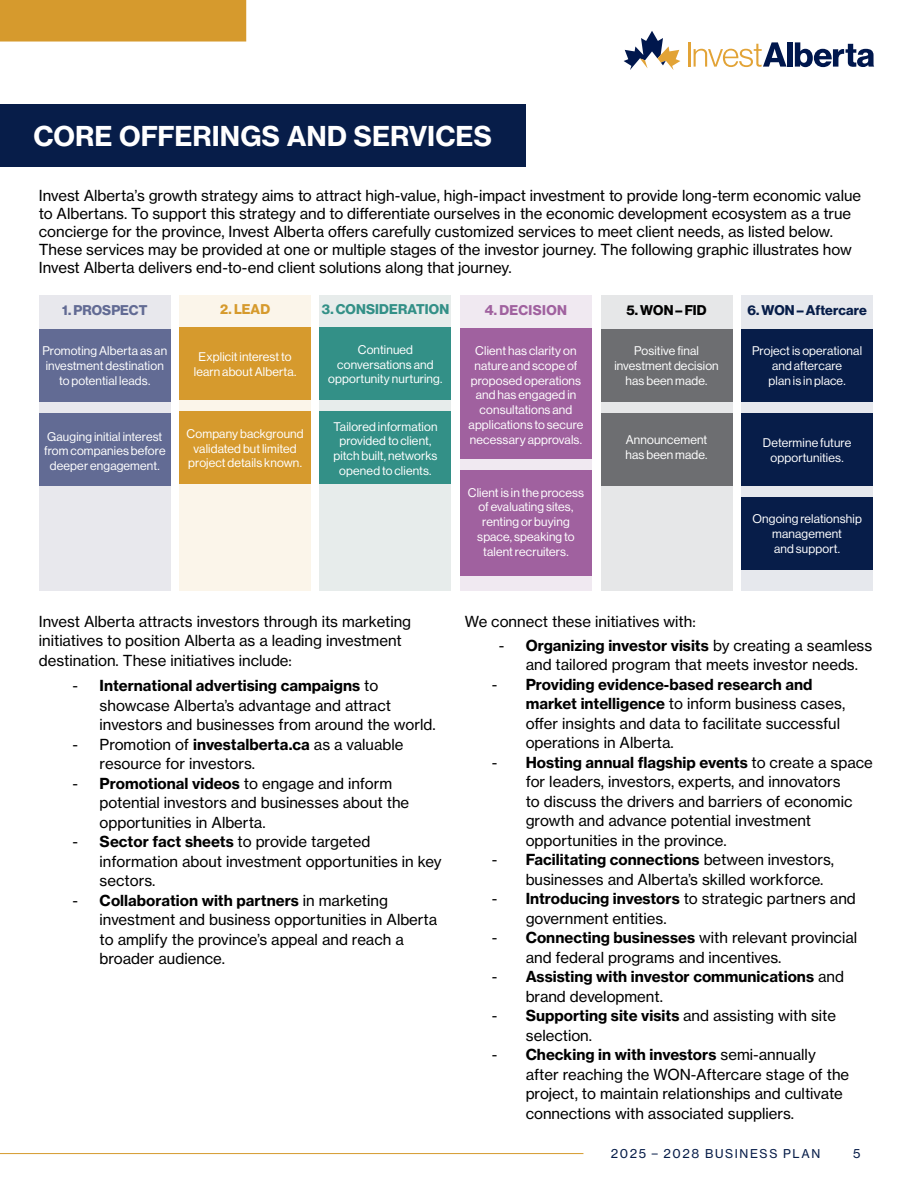
<style>
.page{position:relative;width:918px;height:1188px;background:#fff}
.page>*{position:absolute;margin:0;border:0;box-sizing:border-box;transform-origin:0 0}
.t1{font:27px "N Haas Grotesk TX Pro 75 Bd";color:#fff}
.t2{font:15px/19.5px "N Haas Grotesk TX Pro 55 Rg";color:#000}
.t3{font:15px "N Haas Grotesk TX Pro 75 Bd";color:#000}
.t4{font:13.8px "N Haas Grotesk DS Pro 75 Bd";letter-spacing:.015em;color:#339087}
.t5{font:13.8px "N Haas Grotesk DS Pro 75 Bd";letter-spacing:.005em;color:#071d49}
.t6{font:13.8px "N Haas Grotesk DS Pro 75 Bd";letter-spacing:.03em;color:#a0619f}
.t7{font:13.8px "N Haas Grotesk DS Pro 75 Bd";letter-spacing:.005em;color:#626b94}
.t8{font:13.8px "N Haas Grotesk DS Pro 75 Bd";letter-spacing:.005em;color:#000}
.t9{font:13.8px "N Haas Grotesk DS Pro 75 Bd";color:#d69a2d}
.t10{font:12.3px/14.7px "N Haas Grotesk DS Pro 55 Rg";letter-spacing:.015em;color:#fff;text-align:center}
.t11{font:12px "N Haas Grotesk TX Pro 55 Rg";letter-spacing:.13em;color:#071d49}
.s1{font-family:"N Haas Grotesk TX Pro 55 Rg"}
.s2{font-family:"N Haas Grotesk TX Pro 75 Bd"}
</style>
<div class="page">
<div style="left:0;top:0;width:246px;height:42px;background:#d69a2d"></div>
<hr style="left:0;top:1153px;width:583px;height:1px;background:#d69a2d">
<hr style="left:688px;top:42px;width:3px;height:25px;background:#e2a336">
<svg style="left:694px;top:42px;width:93px;height:25px"></svg>
<div style="left:787px;top:42px;width:6px;height:25px;background:#00174d"></div>
<svg style="left:795px;top:42px;width:79px;height:25px"></svg>
<svg style="left:624px;top:31px;width:56px;height:39px"></svg>
<div style="left:0;top:104px;width:526px;height:63px;background:#071d49"></div>
<div style="left:179px;top:295px;width:132px;height:295px;background:#fbf5ea"></div>
<div style="left:319px;top:295px;width:132px;height:295px;background:#e7eceb"></div>
<div style="left:460px;top:295px;width:132px;height:295px;background:#f0e9f1"></div>
<div style="left:601px;top:295px;width:131px;height:295px;background:#e6e7e8"></div>
<div style="left:741px;top:295px;width:132px;height:295px;background:#e6e8ed"></div>
<div style="left:39px;top:295px;width:132px;height:296px;background:#e8e8ed"></div>
<div style="left:179px;top:327px;width:132px;height:73px;background:#d69a2d"></div>
<div style="left:179px;top:411px;width:132px;height:73px;background:#d69a2d"></div>
<div style="left:319px;top:327px;width:132px;height:73px;background:#339087"></div>
<div style="left:319px;top:411px;width:132px;height:73px;background:#339087"></div>
<div style="left:460px;top:329px;width:132px;height:130px;background:#a0619f"></div>
<div style="left:460px;top:470px;width:132px;height:105px;background:#a0619f"></div>
<div style="left:601px;top:329px;width:131px;height:73px;background:#6d6e71"></div>
<div style="left:601px;top:413px;width:131px;height:73px;background:#6d6e71"></div>
<div style="left:741px;top:329px;width:132px;height:73px;background:#071d49"></div>
<div style="left:741px;top:413px;width:132px;height:73px;background:#071d49"></div>
<div style="left:39px;top:329px;width:132px;height:73px;background:#626b94"></div>
<div style="left:39px;top:413px;width:132px;height:73px;background:#626b94"></div>
<div style="left:741px;top:497px;width:132px;height:73px;background:#071d49"></div>
<h1 class="t1" style="left:33px;top:119px;width:460px">CORE OFFERINGS AND SERVICES</h1>
<p class="t2" style="left:39px;top:186px;width:824px;line-height:18px">Invest Alberta’s growth strategy aims to attract high-value, high-impact investment to provide long-term economic value to Albertans. To support this strategy and to differentiate ourselves in the economic development ecosystem as a true concierge for the province, Invest Alberta offers carefully customized services to meet client needs, as listed below.<br>These services may be provided at one or multiple stages of the investor journey. The following graphic illustrates how Invest Alberta delivers end-to-end client solutions along that journey.</p>
<p class="t7" style="left:62px;top:302px;width:87px">1. PROSPECT</p>
<p class="t10" style="left:42px;top:344px;width:126px">Promoting Alberta as an investment destination to potential leads.</p>
<p class="t10" style="left:44px;top:429px;width:123px">Gauging initial interest from companies before deeper engagement.</p>
<p class="t9" style="left:220px;top:301px;width:51px">2. LEAD</p>
<p class="t10" style="left:194px;top:350px;width:104px">Explicit interest to learn about Alberta.</p>
<p class="t10" style="left:187px;top:426px;width:119px">Company background validated but limited project details known.</p>
<p class="t4" style="left:322px;top:301px;width:129px">3. CONSIDERATION</p>
<p class="t10" style="left:328px;top:342px;width:116px">Continued conversations and opportunity nurturing.</p>
<p class="t10" style="left:333px;top:419px;width:106px">Tailored information provided to client, pitch built, networks opened to clients.</p>
<p class="t6" style="left:485px;top:302px;width:84px">4. DECISION</p>
<p class="t10" style="left:469px;top:344px;width:116px">Client has clarity on nature and scope of proposed operations and has engaged in consultations and applications to secure necessary approvals.</p>
<p class="t10" style="left:468px;top:485px;width:118px">Client is in the process of evaluating sites, renting or buying space, speaking to talent recruiters.</p>
<p class="t8" style="left:626px;top:302px;width:82px">5. WON – FID</p>
<p class="t10" style="left:614px;top:343px;width:106px">Positive final investment decision has been made.</p>
<p class="t10" style="left:626px;top:433px;width:84px;text-align:left">Announcement has been made.</p>
<p class="t5" style="left:747px;top:302px;width:121px">6. WON – Aftercare</p>
<p class="t10" style="left:752px;top:343px;width:112px">Project is operational and aftercare<br>plan is in place.</p>
<p class="t10" style="left:763px;top:436px;width:90px">Determine future opportunities.</p>
<p class="t10" style="left:752px;top:512px;width:111px">Ongoing relationship management<br>and support.</p>
<p class="t2" style="left:39px;top:612px;width:374px">Invest Alberta attracts investors through its marketing initiatives to position Alberta as a leading investment destination. These initiatives include:</p>
<p class="t3" style="left:73px;top:676px;width:307px"><span class="s1">-</span> International advertising campaigns <span class="s1">to</span></p>
<p class="t2" style="left:100px;top:696px;width:338px">showcase Alberta’s advantage and attract investors and businesses from around the world.</p>
<p class="t2" style="left:100px;top:735px;width:305px;text-indent:-27px">- Promotion of <span class="s2">investalberta.ca</span> as a valuable resource for investors.</p>
<p class="t2" style="left:100px;top:774px;width:311px;text-indent:-27px">- <span class="s2">Promotional videos</span> to engage and inform potential investors and businesses about the opportunities in Alberta.</p>
<p class="t2" style="left:100px;top:832px;width:344px;text-indent:-27px">- <span class="s2">Sector fact sheets</span> to provide targeted information about investment opportunities in key sectors.</p>
<p class="t3" style="left:73px;top:891px;width:317px"><span class="s1">-</span> Collaboration with partners <span class="s1">in marketing</span></p>
<p class="t2" style="left:100px;top:910px;width:339px">investment and business opportunities in Alberta to amplify the province’s appeal and reach a broader audience.</p>
<p class="t2" style="left:465px;top:612px;width:232px">We connect these initiatives with:</p>
<p class="t3" style="left:499px;top:636px;width:375px"><span class="s1">-</span> Organizing investor visits <span class="s1">by creating a seamless</span></p>
<p class="t2" style="left:526px;top:655px;width:334px">and tailored program that meets investor needs.</p>
<p class="t3" style="left:492px;top:675px;width:322px"><span class="s1">-</span> Providing evidence-based research and</p>
<p class="t2" style="left:526px;top:694px;width:321px"><span class="s2">market intelligence</span> to inform business cases, offer insights and data to facilitate successful operations in Alberta.</p>
<p class="t3" style="left:492px;top:753px;width:382px"><span class="s1">-</span> Hosting annual flagship events <span class="s1">to create a space</span></p>
<p class="t2" style="left:526px;top:772px;width:328px">for leaders, investors, experts, and innovators to discuss the drivers and barriers of economic growth and advance potential investment opportunities in the province.</p>
<p class="t3" style="left:492px;top:850px;width:344px"><span class="s1">-</span> Facilitating connections <span class="s1">between investors,</span></p>
<p class="t2" style="left:526px;top:870px;width:299px">businesses and Alberta’s skilled workforce.</p>
<p class="t2" style="left:526px;top:889px;width:332px;text-indent:-34px">- <span class="s2">Introducing investors</span> to strategic partners and government entities.</p>
<p class="t2" style="left:526px;top:928px;width:333px;text-indent:-34px">- <span class="s2">Connecting businesses</span> with relevant provincial and federal programs and incentives.</p>
<p class="t3" style="left:492px;top:967px;width:354px"><span class="s1">-</span> Assisting with investor communications <span class="s1">and</span></p>
<p class="t2" style="left:526px;top:987px;width:139px">brand development.</p>
<p class="t2" style="left:526px;top:1006px;width:312px;text-indent:-34px">- <span class="s2">Supporting site visits</span> and assisting with site selection.</p>
<p class="t3" style="left:492px;top:1045px;width:325px"><span class="s1">-</span> Checking in with investors <span class="s1">semi-annually</span></p>
<p class="t2" style="left:526px;top:1065px;width:325px">after reaching the WON-Aftercare stage of the project, to maintain relationships and cultivate connections with associated suppliers.</p>
<p class="t11" style="left:611px;top:1147px;width:211px">2025 – 2028 BUSINESS PLAN</p>
<p class="t11" style="left:853px;top:1147px;width:9px">5</p>
</div>
